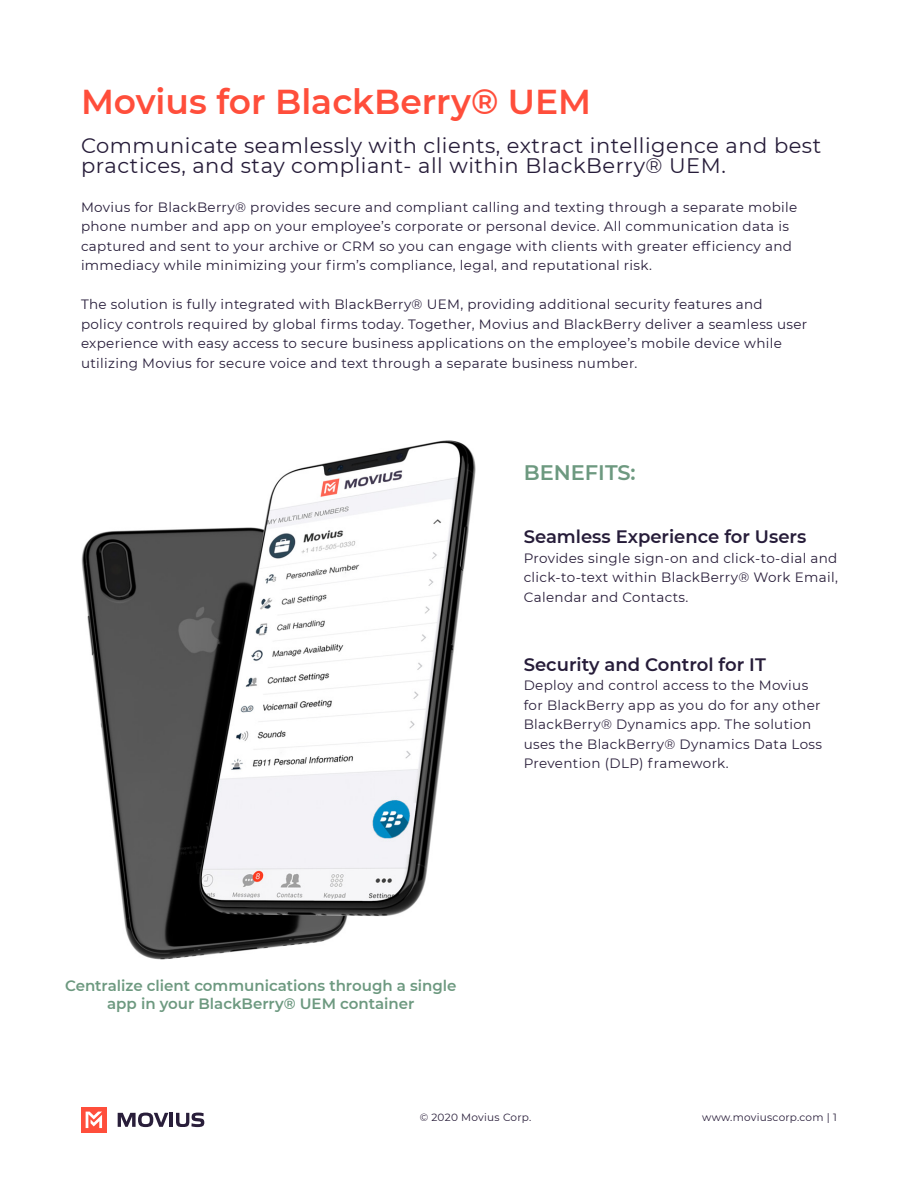
<style>
.page{position:relative;width:918px;height:1188px;background:#fff}
.page>*{position:absolute;margin:0;border:0;box-sizing:border-box;transform-origin:0 0}
.t1{font:600 34.5px "Montserrat";color:#ff4e3b}
.t2{font:21px/19.5px "Montserrat";letter-spacing:.025em;color:#261c39}
.Section_Title{font:600 21px "Montserrat";color:#6d9980}
.TOC_body_text{font:600 18px "Montserrat";color:#261c39}
.TOC_body_text-2{font:600 15px/18px "Montserrat";color:#6d9980;text-align:center}
.t3{font:13.5px/19.5px "Montserrat";letter-spacing:.025em;color:#261c39}
.TOC_body_text-3{font:13.5px/19.5px "Montserrat";letter-spacing:.025em;color:#291e3a;text-align:justify}
.t4{font:10.5px "Montserrat";letter-spacing:.025em;color:#291e3a}
.s1{color:#261c39}
</style>
<div class="page">
<svg style="left:118px;top:1113px;width:50px;height:14px"></svg>
<hr style="left:170px;top:1113px;width:3px;height:14px;background:#291e3a">
<svg style="left:176px;top:1113px;width:28px;height:14px"></svg>
<div style="left:81px;top:1107px;width:26px;height:26px;background:#ff4e3b"></div>
<svg style="left:86px;top:1112px;width:16px;height:16px"></svg>
<img style="left:81px;top:441px;width:394px;height:518px">
<p class="t1" style="left:81px;top:78px;width:512px">Movius for BlackBerry® UEM</p>
<p class="t2" style="left:81px;top:135px;width:742px">Communicate seamlessly with clients, extract intelligence and best practices, and stay compliant- all within BlackBerry® UEM.</p>
<p class="t3" style="left:81px;top:197px;width:718px">Movius for BlackBerry® provides secure and compliant calling and texting through a separate mobile phone number and app on your employee’s corporate or personal device. All communication data is captured and sent to your archive or CRM so you can engage with clients with greater efficiency and immediacy while minimizing your firm’s compliance, legal, and reputational risk.</p>
<p class="t3" style="left:81px;top:294px;width:728px">The solution is fully integrated with BlackBerry® UEM, providing additional security features and policy controls required by global firms today. Together, Movius and BlackBerry deliver a seamless user experience with easy access to secure business applications on the employee’s mobile device while utilizing Movius for secure voice and text through a separate business number.</p>
<p class="Section_Title" style="left:524px;top:458px;width:113px">BENEFITS:</p>
<p class="TOC_body_text" style="left:524px;top:524px;width:284px">Seamless Experience for Users</p>
<p class="TOC_body_text-3" style="left:524px;top:548px;width:316px">Provides single sign-on and click-to-dial and click-to-text within BlackBerry® Work Email, Calendar and Contacts.</p>
<p class="TOC_body_text" style="left:524px;top:652px;width:244px">Security and Control for IT</p>
<p class="TOC_body_text-3" style="left:524px;top:675px;width:300px;text-align:left">Deploy and control access to the Movius for BlackBerry app as you do for any other BlackBerry® Dynamics app. The solution uses the BlackBerry® Dynamics Data Loss Prevention (DLP) framework.</p>
<p class="TOC_body_text-2" style="left:65px;top:976px;width:393px">Centralize client communications through a single app in your BlackBerry® UEM container</p>
<p class="t4" style="left:420px;top:1110px;width:113px">© 2020 Movius Corp.</p>
<p class="t4" style="left:702px;top:1110px;width:136px">www.moviuscorp.com | <span class="s1">1</span></p>
</div>
